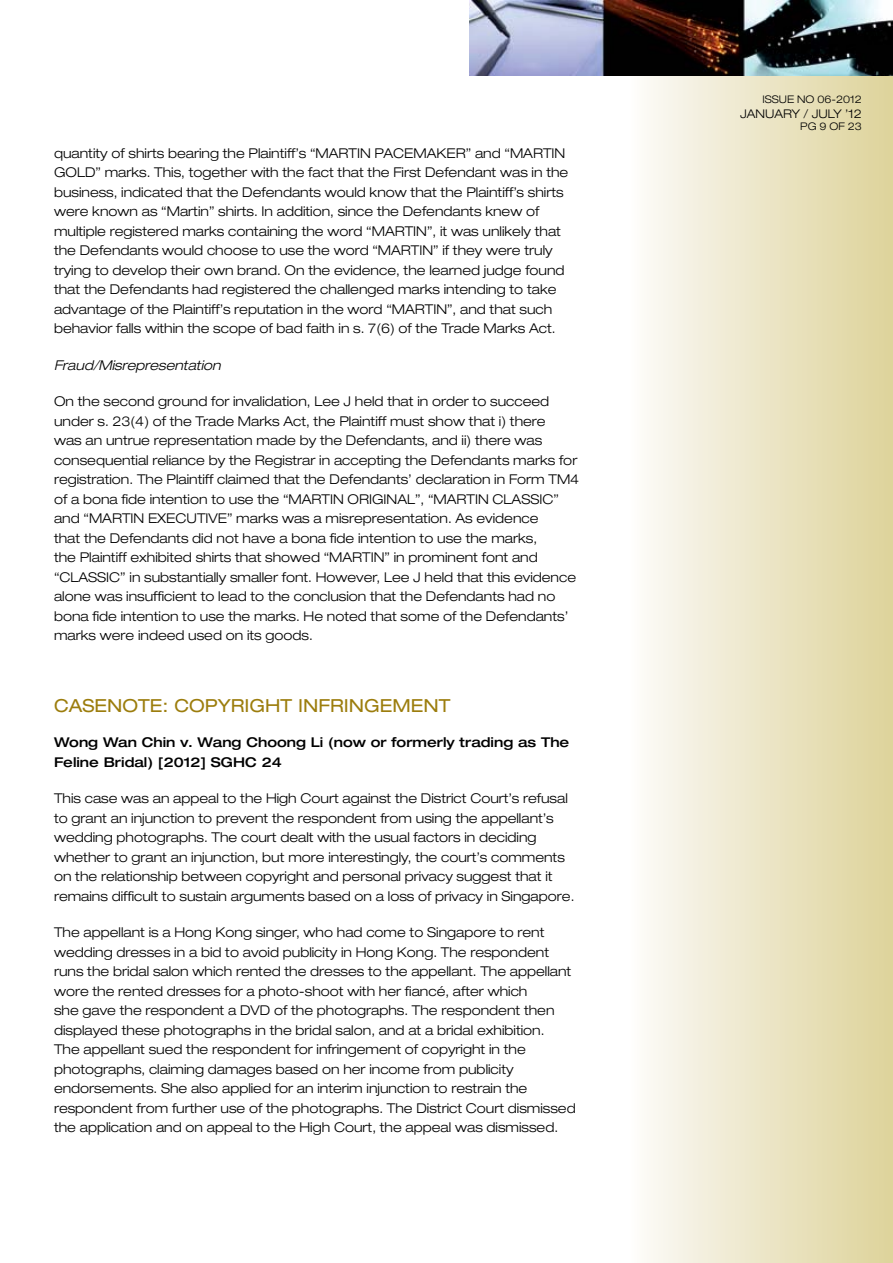
<style>
.page{position:relative;width:893px;height:1263px;background:#fff}
.page>*{position:absolute;margin:0;border:0;box-sizing:border-box;transform-origin:0 0}
.t1{font:expanded 18px "Helvetica Neue";color:#9c7d0d}
.t2{font:300 expanded 13.5px/19.5px "Helvetica Neue";color:#000}
.t3{font:500 expanded 13.5px/19.5px "Helvetica Neue";color:#000}
.t4{font:italic 300 expanded 13.5px "Helvetica Neue";color:#000}
.t5{font:300 expanded 12px "Helvetica Neue";color:#000}
.t6{font:300 expanded 10.5px "Helvetica Neue";color:#000}
</style>
<div class="page">
<svg style="left:646px;top:76px;width:246px;height:1186px;background:#ece5c7"></svg>
<img style="left:469px;top:0;width:424px;height:76px">
<p class="t2" style="left:54px;top:143px;width:516px">quantity of shirts bearing the Plaintiff’s “MARTIN PACEMAKER” and “MARTIN GOLD” marks. This, together with the fact that the First Defendant was in the business, indicated that the Defendants would know that the Plaintiff’s shirts were known as “Martin” shirts. In addition, since the Defendants knew of multiple registered marks containing the word “MARTIN”, it was unlikely that the Defendants would choose to use the word “MARTIN” if they were truly trying to develop their own brand. On the evidence, the learned judge found that the Defendants had registered the challenged marks intending to take advantage of the Plaintiff’s reputation in the word “MARTIN”, and that such behavior falls within the scope of bad faith in s. 7(6) of the Trade Marks Act.</p>
<p class="t4" style="left:54px;top:357px;width:168px">Fraud/Misrepresentation</p>
<p class="t2" style="left:54px;top:392px;width:527px">On the second ground for invalidation, Lee J held that in order to succeed under s. 23(4) of the Trade Marks Act, the Plaintiff must show that i) there<br>was an untrue representation made by the Defendants, and ii) there was consequential reliance by the Registrar in accepting the Defendants marks for registration. The Plaintiff claimed that the Defendants’ declaration in Form TM4 of a bona fide intention to use the “MARTIN ORIGINAL”, “MARTIN CLASSIC” and “MARTIN EXECUTIVE” marks was a misrepresentation. As evidence<br>that the Defendants did not have a bona fide intention to use the marks,<br>the Plaintiff exhibited shirts that showed “MARTIN” in prominent font and “CLASSIC” in substantially smaller font. However, Lee J held that this evidence alone was insufficient to lead to the conclusion that the Defendants had no bona fide intention to use the marks. He noted that some of the Defendants’ marks were indeed used on its goods.</p>
<h1 class="t1" style="left:54px;top:695px;width:398px">CASENOTE: COPYRIGHT INFRINGEMENT</h1>
<p class="t3" style="left:54px;top:732px;width:517px">Wong Wan Chin v. Wang Choong Li (now or formerly trading as The<br>Feline Bridal) [2012] SGHC 24</p>
<p class="t2" style="left:54px;top:788px;width:522px">This case was an appeal to the High Court against the District Court’s refusal to grant an injunction to prevent the respondent from using the appellant’s wedding photographs. The court dealt with the usual factors in deciding whether to grant an injunction, but more interestingly, the court’s comments on the relationship between copyright and personal privacy suggest that it remains difficult to sustain arguments based on a loss of privacy in Singapore.</p>
<p class="t2" style="left:54px;top:922px;width:523px">The appellant is a Hong Kong singer, who had come to Singapore to rent wedding dresses in a bid to avoid publicity in Hong Kong. The respondent runs the bridal salon which rented the dresses to the appellant. The appellant wore the rented dresses for a photo-shoot with her fiancé, after which<br>she gave the respondent a DVD of the photographs. The respondent then displayed these photographs in the bridal salon, and at a bridal exhibition.<br>The appellant sued the respondent for infringement of copyright in the photographs, claiming damages based on her income from publicity endorsements. She also applied for an interim injunction to restrain the respondent from further use of the photographs. The District Court dismissed the application and on appeal to the High Court, the appeal was dismissed.</p>
<p class="t6" style="left:762px;top:93px;width:101px">ISSUE NO 06-2012</p>
<p class="t5" style="left:740px;top:106px;width:123px">JANUARY / JULY ’12</p>
<p class="t6" style="left:800px;top:120px;width:63px">PG 9 OF 23</p>
</div>
